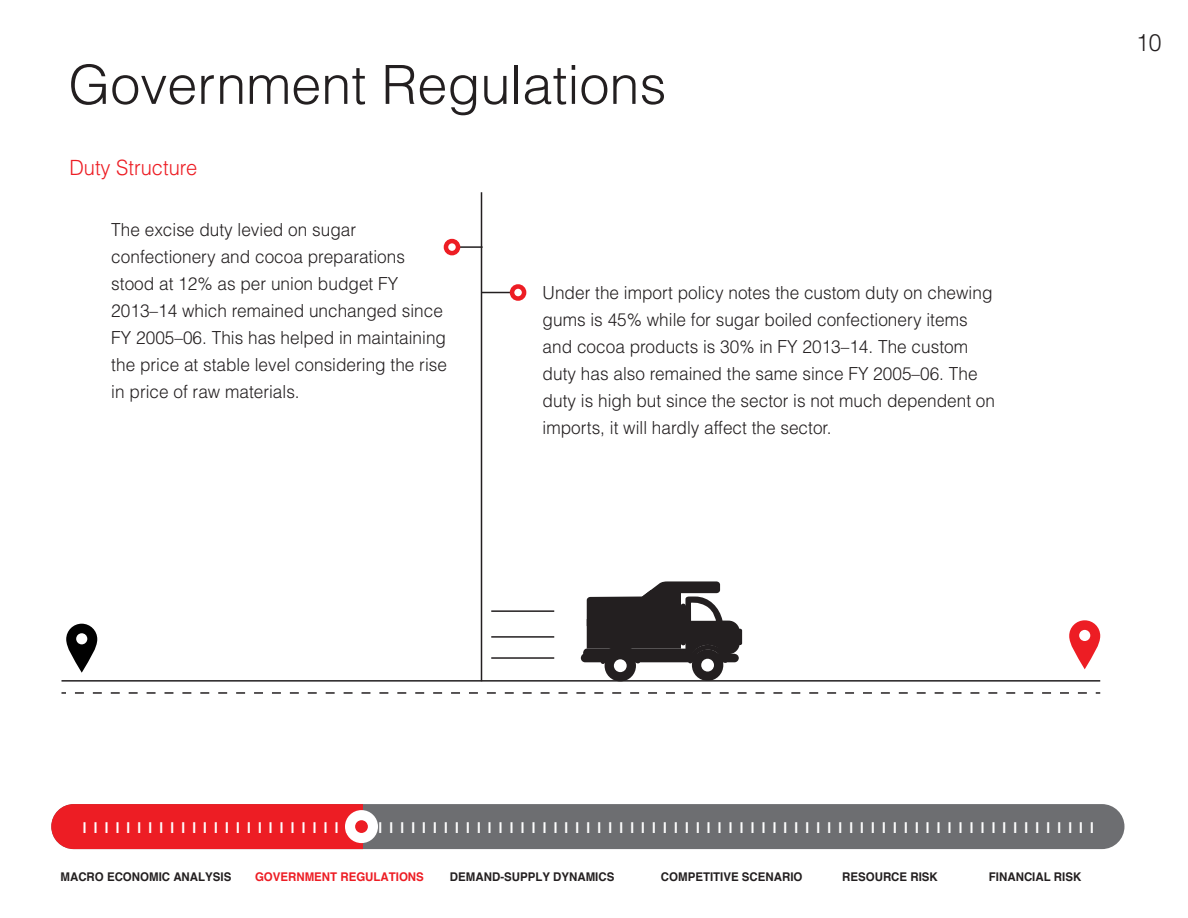
<style>
.page{position:relative;width:1188px;height:918px;background:#fff}
.page>*{position:absolute;margin:0;border:0;box-sizing:border-box;transform-origin:0 0}
.t1{font:300 54px "Helvetica";color:#231f20}
.t2{font:300 24px "Helvetica";color:#231f20;scale:.96 1}
.t3{font:300 21px "Helvetica";color:#ed1d24;scale:.96 1}
.t4{font:300 18px/27px "Helvetica";color:#231f20;scale:.96 1}
.t5{font:700 15px "Helvetica";color:#fff}
.t6{font:700 12px "Helvetica";color:#231f20;scale:.96 1}
.t7{font:700 12px "Helvetica";color:#ed1d24;scale:.96 1}
</style>
<div class="page">
<hr style="left:482px;top:292px;width:30px;height:1px;background:#231f20">
<hr style="left:452px;top:246px;width:31px;height:2px;background:#231f20">
<div style="left:735px;top:629px;width:7px;height:16px;background:#231f20;border-radius:2px"></div>
<svg style="left:581px;top:581px;width:159px;height:99px"></svg>
<hr style="left:62px;top:680px;width:1038px;height:2px;background:#231f20">
<svg style="left:75px;top:692px;width:1025px;height:2px"></svg>
<hr style="left:491px;top:610px;width:63px;height:2px;background:#231f20">
<hr style="left:491px;top:636px;width:63px;height:2px;background:#231f20">
<hr style="left:491px;top:657px;width:63px;height:2px;background:#231f20">
<svg style="left:66px;top:624px;width:31px;height:49px"></svg>
<svg style="left:1069px;top:620px;width:31px;height:49px"></svg>
<div style="left:51px;top:804px;width:1073px;height:45px;background:#6d6e71;border-radius:22px"></div>
<div style="left:51px;top:804px;width:312px;height:45px;background:#ed1d24"></div>
<div style="left:345px;top:810px;width:33px;height:33px;background:#fff;border-radius:50%"></div>
<div style="left:355px;top:820px;width:13px;height:13px;background:#ed1d24;border-radius:50%"></div>
<hr style="left:481px;top:192px;width:1px;height:489px;background:#231f20">
<div style="left:510px;top:284px;width:16px;height:17px;border:4px solid #ed1d24;border-radius:50%"></div>
<div style="left:446px;top:241px;width:12px;height:12px;background:#fff;border-radius:50%"></div>
<div style="left:444px;top:239px;width:16px;height:16px;border:4px solid #ed1d24;border-radius:50%"></div>
<h1 class="t1" style="left:68px;top:51px;width:600px">Government Regulations</h1>
<p class="t3" style="left:69px;top:155px;width:135px">Duty Structure</p>
<p class="t4" style="left:111px;top:215px;width:351px">The excise duty levied on sugar confectionery and cocoa preparations stood at 12% as per union budget FY 2013–14 which remained unchanged since FY 2005–06. This has helped in maintaining the price at stable level considering the rise in price of raw materials.</p>
<p class="t4" style="left:543px;top:279px;width:473px">Under the import policy notes the custom duty on chewing gums is 45% while for sugar boiled confectionery items and cocoa products is 30% in FY 2013–14. The custom duty has also remained the same since FY 2005–06. The duty is high but since the sector is not much dependent on imports, it will hardly affect the sector.</p>
<h2 class="t2" style="left:1136px;top:27px;width:28px">10</h2>
<p class="t5" style="left:83px;top:818px;width:1013px">|||||||||||||||||||||||||||||||||||||||||||||||||||||||||||||||||||||||||||||||||||||||||||||</p>
<p class="t6" style="left:61px;top:870px;width:179px">MACRO ECONOMIC ANALYSIS</p>
<p class="t7" style="left:255px;top:870px;width:177px">GOVERNMENT REGULATIONS</p>
<p class="t6" style="left:450px;top:870px;width:173px">DEMAND-SUPPLY DYNAMICS</p>
<p class="t6" style="left:661px;top:870px;width:149px">COMPETITIVE SCENARIO</p>
<p class="t6" style="left:842px;top:870px;width:101px">RESOURCE RISK</p>
<p class="t6" style="left:989px;top:870px;width:98px">FINANCIAL RISK</p>
</div>
